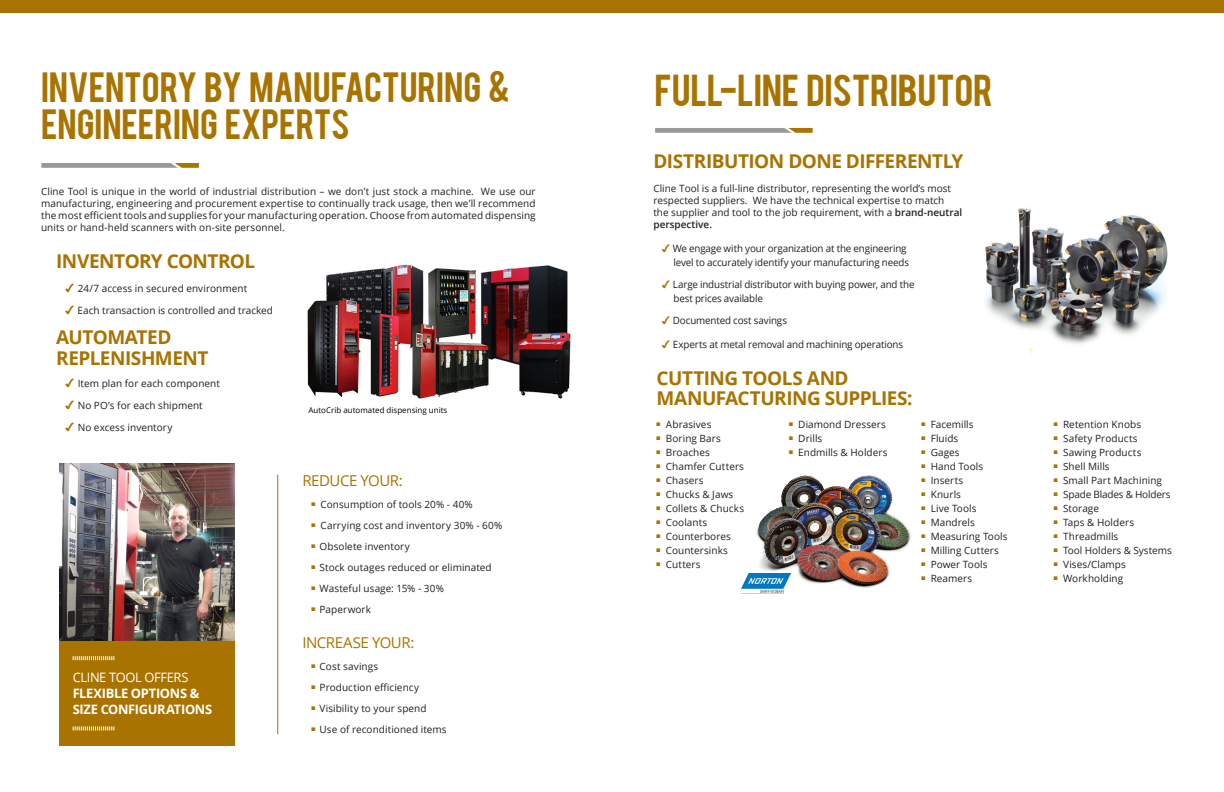
<style>
.page{position:relative;width:1224px;height:792px;background:#fff}
.page>*{position:absolute;margin:0;border:0;box-sizing:border-box;transform-origin:0 0}
.t1{font:35.2px "Bebas";letter-spacing:-.01em;color:#a97300;scale:1.04 1}
.t2{font:33.2px "Bebas";color:#a97300;scale:1.04 1}
.t3{font:700 19px "Open Sans";letter-spacing:-.03em;color:#a97300}
.t4{font:15px "Open Sans";letter-spacing:-.03em;color:#a97300}
.t5{font:700 13px/16px "Open Sans";letter-spacing:-.025em;color:#fff}
.t6{font:10px/12px "Open Sans";color:#231f20}
.t7{font:10px "Open Sans";letter-spacing:-.02em;color:#231f20}
.t8{font:8px "Open Sans";color:#000}
.s1{font-family:"Monotype Sorts";font-size:11px;color:#a97300}
.s2{font-weight:400}
.s3{font-weight:600}
.s4{font-family:"Monotype Sorts";color:#a97300}
</style>
<div class="page">
<img style="left:307px;top:264px;width:264px;height:135px">
<svg style="left:41px;top:163px;width:158px;height:5px"></svg>
<div style="left:60px;top:638px;width:175px;height:107px;background:#a97300"></div>
<svg style="left:73px;top:656px;width:41px;height:4px"></svg>
<svg style="left:73px;top:726px;width:41px;height:4px"></svg>
<img style="left:60px;top:463px;width:175px;height:177px">
<hr style="left:277px;top:475px;width:1px;height:259px;background:#a97300">
<div style="left:0;top:0;width:1224px;height:13px;background:#a97300"></div>
<img style="left:985px;top:208px;width:183px;height:145px">
<svg style="left:655px;top:128px;width:158px;height:5px"></svg>
<img style="left:756px;top:475px;width:155px;height:113px">
<img style="left:742px;top:573px;width:48px;height:21px">
<p class="t2" style="left:41px;top:63px;width:452px">INVENTORY BY MANUFACTURING &amp;</p>
<p class="t2" style="left:41px;top:100px;width:298px">ENGINEERING EXPERTS</p>
<p class="t6" style="left:41px;top:185px;width:496px;text-align:justify">Cline Tool is unique in the world of industrial distribution – we don’t just stock a machine. We use our manufacturing, engineering and procurement expertise to continually track usage, then we’ll recommend the most efficient tools and supplies for your manufacturing operation. Choose from automated dispensing units or hand-held scanners with on-site personnel.</p>
<p class="t3" style="left:56px;top:248px;width:201px">INVENTORY CONTROL</p>
<p class="t6" style="left:65px;top:282px;width:184px"><span class="s1">4</span> 24/7 access in secured environment</p>
<p class="t6" style="left:65px;top:304px;width:209px"><span class="s1">4</span> Each transaction is controlled and tracked</p>
<p class="t3" style="left:56px;top:324px;width:117px">AUTOMATED</p>
<p class="t3" style="left:56px;top:345px;width:154px">REPLENISHMENT</p>
<p class="t6" style="left:65px;top:377px;width:156px"><span class="s1">4</span> Item plan for each component</p>
<p class="t6" style="left:65px;top:399px;width:139px"><span class="s1">4</span> No PO’s for each shipment</p>
<p class="t6" style="left:65px;top:421px;width:109px"><span class="s1">4</span> No excess inventory</p>
<p class="t8" style="left:309px;top:405px;width:140px">AutoCrib automated dispensing units</p>
<p class="t5" style="left:73px;top:669px;width:128px"><span class="s2">CLINE TOOL OFFERS<br></span>FLEXIBLE OPTIONS &amp;</p>
<p class="t5" style="left:73px;top:701px;width:141px">SIZE CONFIGURATIONS</p>
<p class="t4" style="left:302px;top:471px;width:102px">REDUCE YOUR:</p>
<p class="t6" style="left:311px;top:498px;width:163px"><sup>N</sup> Consumption of tools 20% - 40%</p>
<p class="t6" style="left:311px;top:519px;width:192px"><sup>N</sup> Carrying cost and inventory 30% - 60%</p>
<p class="t6" style="left:311px;top:540px;width:100px"><sup>N</sup> Obsolete inventory</p>
<p class="t6" style="left:311px;top:561px;width:182px"><sup>N</sup> Stock outages reduced or eliminated</p>
<p class="t6" style="left:311px;top:582px;width:134px"><sup>N</sup> Wasteful usage: 15% - 30%</p>
<p class="t6" style="left:311px;top:603px;width:61px"><sup>N</sup> Paperwork</p>
<p class="t4" style="left:302px;top:633px;width:114px">INCREASE YOUR:</p>
<p class="t6" style="left:311px;top:660px;width:68px"><sup>N</sup> Cost savings</p>
<p class="t6" style="left:311px;top:681px;width:109px"><sup>N</sup> Production efficiency</p>
<p class="t6" style="left:311px;top:702px;width:117px"><sup>N</sup> Visibility to your spend</p>
<p class="t6" style="left:311px;top:723px;width:137px"><sup>N</sup> Use of reconditioned items</p>
<p class="t1" style="left:655px;top:65px;width:327px">FULL-LINE DISTRIBUTOR</p>
<p class="t3" style="left:653px;top:148px;width:311px">DISTRIBUTION DONE DIFFERENTLY</p>
<p class="t6" style="left:653px;top:182px;width:299px">Cline Tool is a full-line distributor, representing the world’s most respected suppliers. We have the technical expertise to match</p>
<p class="t6" style="left:653px;top:206px;width:310px">the supplier and tool to the job requirement, with a <span class="s3">brand-neutral perspective.</span></p>
<p class="t6" style="left:662px;top:242px;width:246px"><span class="s4">4</span> We engage with your organization at the engineering</p>
<p class="t6" style="left:673px;top:256px;width:237px">level to accurately identify your manufacturing needs</p>
<p class="t6" style="left:662px;top:278px;width:254px"><span class="s4">4</span> Large industrial distributor with buying power, and the</p>
<p class="t6" style="left:673px;top:292px;width:91px">best prices available</p>
<p class="t6" style="left:662px;top:314px;width:127px"><span class="s4">4</span> Documented cost savings</p>
<p class="t6" style="left:662px;top:338px;width:243px"><span class="s4">4</span> Experts at metal removal and machining operations</p>
<p class="t3" style="left:657px;top:365px;width:193px">CUTTING TOOLS AND</p>
<p class="t3" style="left:657px;top:385px;width:257px">MANUFACTURING SUPPLIES:</p>
<p class="t6" style="left:657px;top:418px;width:56px"><sup>N</sup> Abrasives</p>
<p class="t6" style="left:657px;top:432px;width:66px"><sup>N</sup> Boring Bars</p>
<p class="t6" style="left:657px;top:446px;width:55px"><sup>N</sup> Broaches</p>
<p class="t6" style="left:657px;top:460px;width:89px"><sup>N</sup> Chamfer Cutters</p>
<p class="t6" style="left:657px;top:474px;width:49px"><sup>N</sup> Chasers</p>
<p class="t6" style="left:657px;top:488px;width:78px"><sup>N</sup> Chucks &amp; Jaws</p>
<p class="t6" style="left:657px;top:502px;width:89px"><sup>N</sup> Collets &amp; Chucks</p>
<p class="t6" style="left:657px;top:516px;width:52px"><sup>N</sup> Coolants</p>
<p class="t6" style="left:657px;top:530px;width:76px"><sup>N</sup> Counterbores</p>
<p class="t6" style="left:657px;top:544px;width:73px"><sup>N</sup> Countersinks</p>
<p class="t6" style="left:657px;top:558px;width:46px"><sup>N</sup> Cutters</p>
<p class="t6" style="left:789px;top:418px;width:98px"><sup>N</sup> Diamond Dressers</p>
<p class="t6" style="left:789px;top:432px;width:35px"><sup>N</sup> Drills</p>
<p class="t6" style="left:789px;top:446px;width:100px"><sup>N</sup> Endmills &amp; Holders</p>
<p class="t6" style="left:921px;top:418px;width:54px"><sup>N</sup> Facemills</p>
<p class="t6" style="left:921px;top:432px;width:38px"><sup>N</sup> Fluids</p>
<p class="t6" style="left:921px;top:446px;width:40px"><sup>N</sup> Gages</p>
<p class="t6" style="left:921px;top:460px;width:63px"><sup>N</sup> Hand Tools</p>
<p class="t6" style="left:921px;top:474px;width:43px"><sup>N</sup> Inserts</p>
<p class="t6" style="left:921px;top:488px;width:41px"><sup>N</sup> Knurls</p>
<p class="t6" style="left:921px;top:502px;width:57px"><sup>N</sup> Live Tools</p>
<p class="t6" style="left:921px;top:516px;width:55px"><sup>N</sup> Mandrels</p>
<p class="t6" style="left:921px;top:530px;width:88px"><sup>N</sup> Measuring Tools</p>
<p class="t6" style="left:921px;top:544px;width:79px"><sup>N</sup> Milling Cutters</p>
<p class="t6" style="left:921px;top:558px;width:68px"><sup>N</sup> Power Tools</p>
<p class="t6" style="left:921px;top:572px;width:52px"><sup>N</sup> Reamers</p>
<p class="t6" style="left:1054px;top:418px;width:89px"><sup>N</sup> Retention Knobs</p>
<p class="t6" style="left:1054px;top:432px;width:85px"><sup>N</sup> Safety Products</p>
<p class="t6" style="left:1054px;top:446px;width:89px"><sup>N</sup> Sawing Products</p>
<p class="t6" style="left:1054px;top:460px;width:57px"><sup>N</sup> Shell Mills</p>
<p class="t6" style="left:1054px;top:474px;width:110px"><sup>N</sup> Small Part Machining</p>
<p class="t7" style="left:1054px;top:487px;width:118px"><sup>N</sup> Spade Blades &amp; Holders</p>
<p class="t6" style="left:1054px;top:502px;width:47px"><sup>N</sup> Storage</p>
<p class="t6" style="left:1054px;top:516px;width:82px"><sup>N</sup> Taps &amp; Holders</p>
<p class="t6" style="left:1054px;top:530px;width:66px"><sup>N</sup> Threadmills</p>
<p class="t6" style="left:1054px;top:544px;width:120px"><sup>N</sup> Tool Holders &amp; Systems</p>
<p class="t6" style="left:1054px;top:558px;width:74px"><sup>N</sup> Vises/Clamps</p>
<p class="t6" style="left:1054px;top:572px;width:71px"><sup>N</sup> Workholding</p>
</div>
